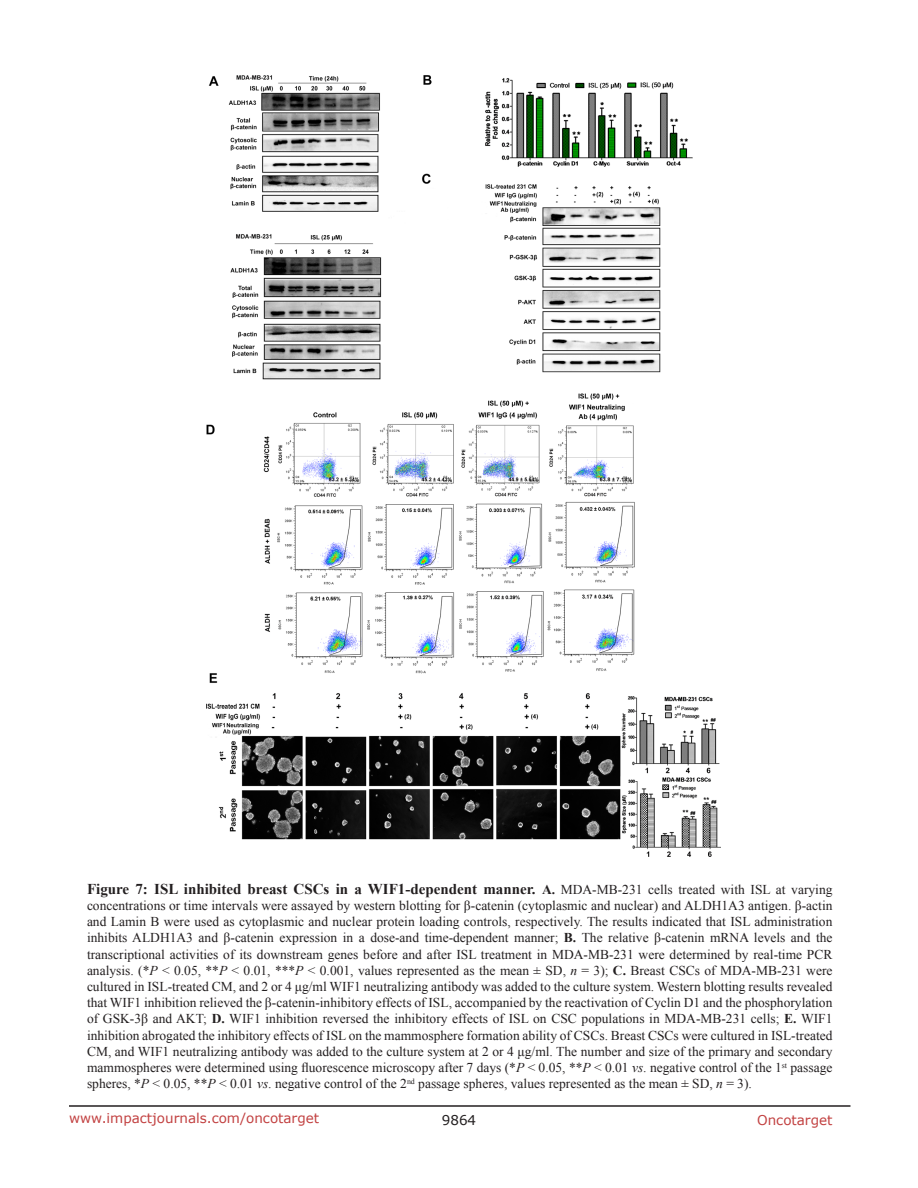
<style>
.page{position:relative;width:918px;height:1188px;background:#fff}
.page>*{position:absolute;margin:0;border:0;box-sizing:border-box;transform-origin:0 0}
.FigureText{font:700 15px "Times New Roman";color:#231f20}
.FigureText-2{font:13.5px/16.2px "Times New Roman";color:#231f20;text-align:justify}
.t1{font:13.5px "Verdana";color:#c24141}
.t2{font:13.5px "Verdana";color:#231f20}
.s1{font-size:13.5px}
.s2{font-weight:400;font-size:13.5px}
.s3{font-weight:700}
.s4{font-style:italic}
</style>
<div class="page">
<hr style="left:69px;top:1105px;width:781px;height:2px;background:#231f20">
<img style="left:207px;top:75px;width:513px;height:782px">
<p class="FigureText" style="left:87px;top:878px;width:747px">Figure 7: ISL inhibited breast CSCs in a WIF1-dependent manner. <span class="s1">A.</span> <span class="s2">MDA-MB-231 cells treated with ISL at varying</span></p>
<p class="FigureText-2" style="left:87px;top:897px;width:747px">concentrations or time intervals were assayed by western blotting for β-catenin (cytoplasmic and nuclear) and ALDH1A3 antigen. β-actin and Lamin B were used as cytoplasmic and nuclear protein loading controls, respectively. The results indicated that ISL administration inhibits ALDH1A3 and β-catenin expression in a dose-and time-dependent manner; <span class="s3">B.</span> The relative β-catenin mRNA levels and the transcriptional activities of its downstream genes before and after ISL treatment in MDA-MB-231 were determined by real-time PCR analysis. (*<span class="s4">P</span> &lt; 0.05, **<span class="s4">P</span> &lt; 0.01, ***<span class="s4">P</span> &lt; 0.001, values represented as the mean ± SD, <span class="s4">n</span> = 3); <span class="s3">C.</span> Breast CSCs of MDA-MB-231 were cultured in ISL-treated CM, and 2 or 4 μg/ml WIF1 neutralizing antibody was added to the culture system. Western blotting results revealed that WIF1 inhibition relieved the β-catenin-inhibitory effects of ISL, accompanied by the reactivation of Cyclin D1 and the phosphorylation of GSK-3β and AKT; <span class="s3">D.</span> WIF1 inhibition reversed the inhibitory effects of ISL on CSC populations in MDA-MB-231 cells; <span class="s3">E.</span> WIF1 inhibition abrogated the inhibitory effects of ISL on the mammosphere formation ability of CSCs. Breast CSCs were cultured in ISL-treated CM, and WIF1 neutralizing antibody was added to the culture system at 2 or 4 μg/ml. The number and size of the primary and secondary mammospheres were determined using fluorescence microscopy after 7 days (*<span class="s4">P</span> &lt; 0.05, **<span class="s4">P</span> &lt; 0.01 <span class="s4">vs</span>. negative control of the 1<sup>st</sup> passage spheres, *<span class="s4">P</span> &lt; 0.05, **<span class="s4">P</span> &lt; 0.01 <span class="s4">vs</span>. negative control of the 2<sup>nd</sup> passage spheres, values represented as the mean ± SD, <span class="s4">n</span> = 3).</p>
<p class="t1" style="left:69px;top:1109px;width:252px">www.impactjournals.com/oncotarget</p>
<p class="t2" style="left:442px;top:1111px;width:36px">9864</p>
<p class="t1" style="left:757px;top:1111px;width:77px">Oncotarget</p>
</div>
